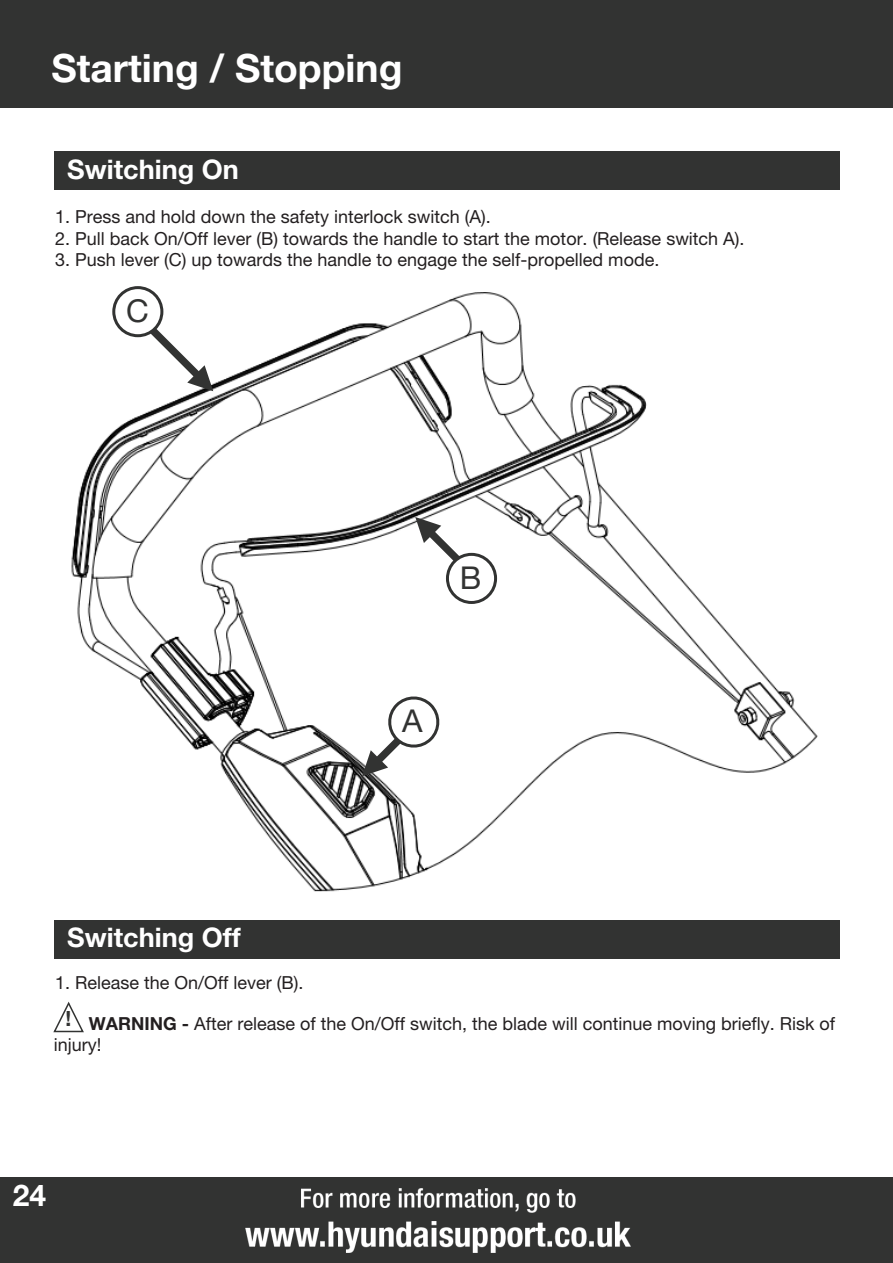
<style>
.page{position:relative;width:893px;height:1263px;background:#fff}
.page>*{position:absolute;margin:0;border:0;box-sizing:border-box;transform-origin:0 0}
.t1{font:700 39px "Helvetica Neue LT Pro";color:#fff}
.t2{font:31.5px "Helvetica Neue LT Pro";color:#323332}
.t3{font:700 30px "Helvetica Neue LT Pro";color:#fff}
.t4{font:700 27px "Helvetica Neue LT Pro";color:#fff}
.t5{font:700 21px "Helvetica Neue LT Pro";color:#323332}
.t6{font:18px/21.6px "Helvetica Neue LT Pro";color:#231f20}
.s1{font-weight:700}
</style>
<div class="page">
<div style="left:0;top:0;width:893px;height:107px;background:#323332"></div>
<div style="left:0;top:1178px;width:893px;height:85px;background:#323332"></div>
<img style="left:245px;top:1188px;width:386px;height:65px">
<svg style="left:53px;top:1001px;width:31px;height:32px"></svg>
<img style="left:71px;top:286px;width:747px;height:606px">
<div style="left:54px;top:151px;width:786px;height:39px;background:#323332"></div>
<div style="left:54px;top:919px;width:786px;height:39px;background:#323332"></div>
<svg style="left:362px;top:691px;width:82px;height:85px"></svg>
<svg style="left:415px;top:517px;width:67px;height:67px"></svg>
<div style="left:447px;top:554px;width:49px;height:48px;background:#fff;border-radius:50%"></div>
<div style="left:446px;top:553px;width:51px;height:51px;border:3px solid #323332;border-radius:50%"></div>
<svg style="left:146px;top:324px;width:67px;height:67px"></svg>
<div style="left:114px;top:288px;width:48px;height:48px;background:#fff;border-radius:50%"></div>
<div style="left:112px;top:286px;width:51px;height:51px;border:3px solid #323332;border-radius:50%"></div>
<p class="t1" style="left:52px;top:44px;width:353px">Starting / Stopping</p>
<p class="t4" style="left:67px;top:153px;width:173px">Switching On</p>
<p class="t6" style="left:55px;top:206px;width:437px">1. Press and hold down the safety interlock switch (A).</p>
<p class="t6" style="left:55px;top:227px;width:691px">2. Pull back On/Off lever (B) towards the handle to start the motor. (Release switch A).</p>
<p class="t6" style="left:55px;top:249px;width:606px">3. Push lever (C) up towards the handle to engage the self-propelled mode.</p>
<p class="t2" style="left:126px;top:292px;width:24px">C</p>
<p class="t4" style="left:67px;top:921px;width:175px">Switching Off</p>
<p class="t2" style="left:460px;top:558px;width:23px">B</p>
<p class="t2" style="left:402px;top:702px;width:22px">A</p>
<p class="t6" style="left:55px;top:971px;width:250px">1. Release the On/Off lever (B).</p>
<p class="t6" style="left:54px;top:1012px;width:783px;text-indent:35px"><span class="s1">WARNING -</span> After release of the On/Off switch, the blade will continue moving briefly. Risk of injury!</p>
<p class="t5" style="left:66px;top:1006px;width:7px">!</p>
<p class="t3" style="left:13px;top:1176px;width:35px">24</p>
</div>
